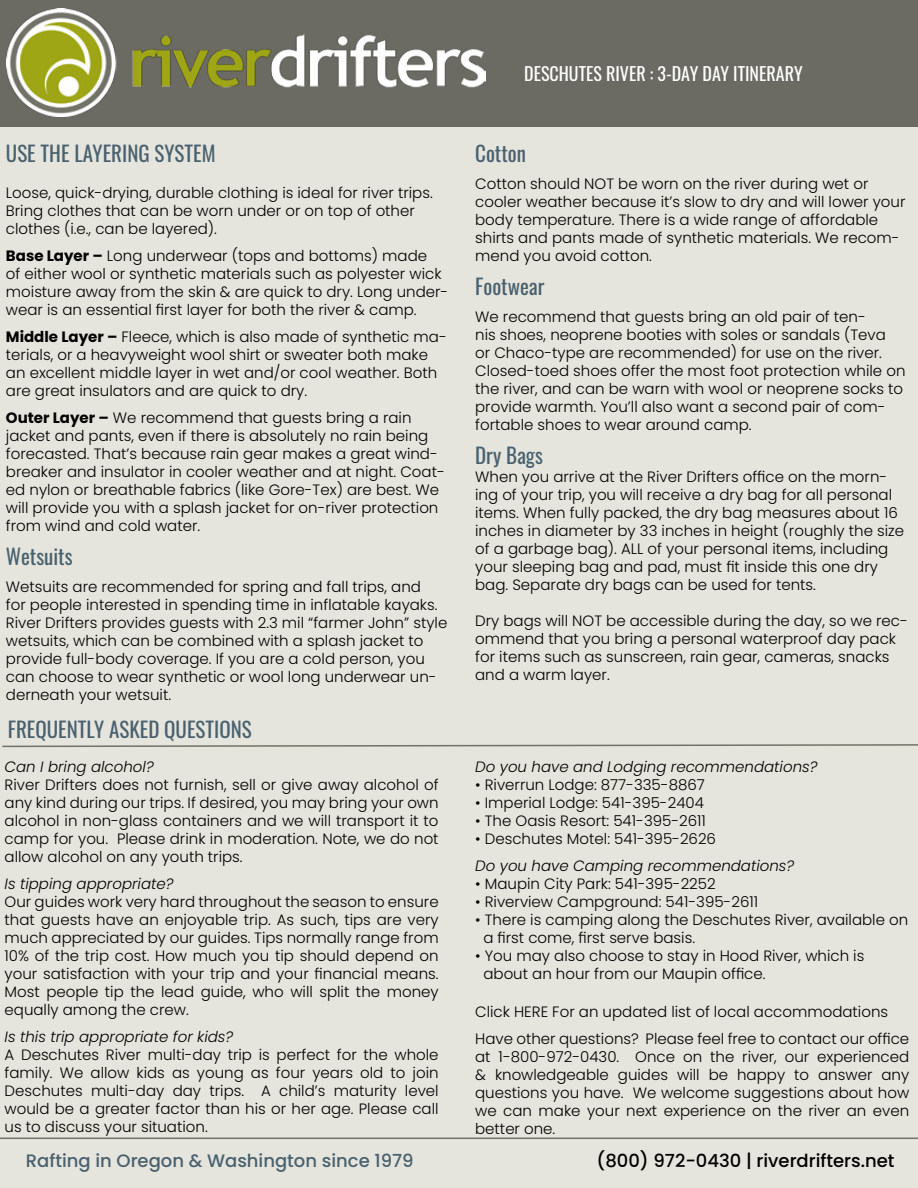
<style>
.page{position:relative;width:918px;height:1188px;background:#e5e4dd}
.page>*{position:absolute;margin:0;border:0;box-sizing:border-box;transform-origin:0 0}
.t1{font:21px "Oswald";color:#49616e}
.t2{font:500 18px "Poppins";color:#49616e}
.t3{font:18px "Oswald";color:#fff}
.t4{font:500 18px "Poppins";color:#000}
.t5{font:300 15px/18px "Poppins";color:#000}
.t6{font:italic 300 15px "Poppins";color:#000}
.s1{font-weight:700}
</style>
<div class="page">
<div style="left:0;top:0;width:918px;height:127px;background:#6b6b64"></div>
<img style="left:7px;top:8px;width:479px;height:108px">
<hr style="left:0;top:1138px;width:918px;height:1px;background:#737268">
<svg style="left:2px;top:744px;width:916px;height:4px"></svg>
<h1 class="t1" style="left:6px;top:134px;width:211px">USE THE LAYERING SYSTEM</h1>
<p class="t5" style="left:6px;top:183px;width:428px">Loose, quick-drying, durable clothing is ideal for river trips.<br>Bring clothes that can be worn under or on top of other clothes (i.e., can be layered).</p>
<p class="t5" style="left:6px;top:246px;width:444px"><span class="s1">Base Layer –</span> Long underwear (tops and bottoms) made<br>of either wool or synthetic materials such as polyester wick moisture away from the skin &amp; are quick to dry. Long under&shy;wear is an essential first layer for both the river &amp; camp.</p>
<p class="t5" style="left:6px;top:327px;width:442px"><span class="s1">Middle Layer –</span> Fleece, which is also made of synthetic ma&shy;terials, or a heavyweight wool shirt or sweater both make an excellent middle layer in wet and/or cool weather. Both are great insulators and are quick to dry.</p>
<p class="t5" style="left:6px;top:408px;width:440px"><span class="s1">Outer Layer –</span> We recommend that guests bring a rain jacket and pants, even if there is absolutely no rain being forecasted. That’s because rain gear makes a great wind&shy;breaker and insulator in cooler weather and at night. Coat&shy;ed nylon or breathable fabrics (like Gore-Tex) are best. We will provide you with a splash jacket for on-river protection from wind and cold water.</p>
<h1 class="t1" style="left:6px;top:538px;width:68px">Wetsuits</h1>
<p class="t5" style="left:6px;top:578px;width:443px">Wetsuits are recommended for spring and fall trips, and<br>for people interested in spending time in inflatable kayaks.<br>River Drifters provides guests with 2.3 mil “farmer John” style wetsuits, which can be combined with a splash jacket to provide full-body coverage. If you are a cold person, you can choose to wear synthetic or wool long underwear un&shy;derneath your wetsuit.</p>
<h1 class="t1" style="left:8px;top:710px;width:245px">FREQUENTLY ASKED QUESTIONS</h1>
<p class="t6" style="left:5px;top:758px;width:151px">Can I bring alcohol?</p>
<p class="t5" style="left:5px;top:776px;width:436px;text-align:justify">River Drifters does not furnish, sell or give away alcohol of any kind during our trips. If desired, you may bring your own alcohol in non-glass containers and we will transport it to camp for you. Please drink in moderation. Note, we do not allow alcohol on any youth trips.</p>
<p class="t6" style="left:5px;top:875px;width:170px">Is tipping appropriate?</p>
<p class="t5" style="left:5px;top:893px;width:436px;text-align:justify">Our guides work very hard throughout the season to ensure that guests have an enjoyable trip. As such, tips are very much appreciated by our guides. Tips normally range from 10% of the trip cost. How much you tip should depend on your satisfaction with your trip and your financial means.<br>Most people tip the lead guide, who will split the money equally among the crew.</p>
<p class="t6" style="left:5px;top:1028px;width:230px">Is this trip appropriate for kids?</p>
<p class="t5" style="left:5px;top:1046px;width:436px;text-align:justify">A Deschutes River multi-day trip is perfect for the whole family. We allow kids as young as four years old to join Deschutes multi-day day trips. A child’s maturity level would be a greater factor than his or her age. Please call us to discuss your situation.</p>
<p class="t2" style="left:26px;top:1150px;width:389px">Rafting in Oregon &amp; Washington since 1979</p>
<p class="t3" style="left:524px;top:58px;width:280px">DESCHUTES RIVER : 3-DAY DAY ITINERARY</p>
<h1 class="t1" style="left:475px;top:134px;width:52px">Cotton</h1>
<p class="t5" style="left:475px;top:174px;width:432px">Cotton should NOT be worn on the river during wet or cooler weather because it’s slow to dry and will lower your body temperature. There is a wide range of affordable shirts and pants made of synthetic materials. We recom&shy;mend you avoid cotton.</p>
<h1 class="t1" style="left:475px;top:268px;width:71px">Footwear</h1>
<p class="t5" style="left:475px;top:308px;width:432px">We recommend that guests bring an old pair of ten-<br>nis shoes, neoprene booties with soles or sandals (Teva<br>or Chaco-type are recommended) for use on the river.<br>Closed-toed shoes offer the most foot protection while on the river, and can be warn with wool or neoprene socks to provide warmth. You’ll also want a second pair of com&shy;fortable shoes to wear around camp.</p>
<h1 class="t1" style="left:475px;top:437px;width:69px">Dry Bags</h1>
<p class="t5" style="left:475px;top:468px;width:430px">When you arrive at the River Drifters office on the morn&shy;ing of your trip, you will receive a dry bag for all personal items. When fully packed, the dry bag measures about 16 inches in diameter by 33 inches in height (roughly the size of a garbage bag). ALL of your personal items, including your sleeping bag and pad, must fit inside this one dry bag. Separate dry bags can be used for tents.</p>
<p class="t5" style="left:475px;top:612px;width:434px">Dry bags will NOT be accessible during the day, so we rec&shy;ommend that you bring a personal waterproof day pack for items such as sunscreen, rain gear, cameras, snacks and a warm layer.</p>
<p class="t6" style="left:475px;top:758px;width:344px">Do you have and Lodging recommendations?</p>
<p class="t5" style="left:475px;top:776px;width:231px">• Riverrun Lodge: 877-335-8867</p>
<p class="t5" style="left:475px;top:794px;width:230px">• Imperial Lodge: 541-395-2404</p>
<p class="t5" style="left:475px;top:812px;width:232px">• The Oasis Resort: 541-395-2611</p>
<p class="t5" style="left:475px;top:830px;width:242px">• Deschutes Motel: 541-395-2626</p>
<p class="t6" style="left:475px;top:857px;width:321px">Do you have Camping recommendations?</p>
<p class="t5" style="left:475px;top:875px;width:242px">• Maupin City Park: 541-395-2252</p>
<p class="t5" style="left:475px;top:893px;width:285px">• Riverview Campground: 541-395-2611</p>
<p class="t5" style="left:483px;top:911px;width:426px;text-indent:-8px">• There is camping along the Deschutes River, available on a first come, first serve basis.</p>
<p class="t5" style="left:483px;top:947px;width:382px;text-indent:-8px">• You may also choose to stay in Hood River, which is about an hour from our Maupin office.</p>
<p class="t5" style="left:475px;top:998px;width:436px;line-height:27px">Click HERE For an updated list of local accommodations<br>Have other questions? Please feel free to contact our office</p>
<p class="t5" style="left:475px;top:1047px;width:436px;text-align:justify">at 1-800-972-0430. Once on the river, our experienced &amp; knowledgeable guides will be happy to answer any questions you have. We welcome suggestions about how we can make your next experience on the river an even better one.</p>
<p class="t4" style="left:597px;top:1150px;width:300px">(800) 972-0430 | riverdrifters.net</p>
</div>
